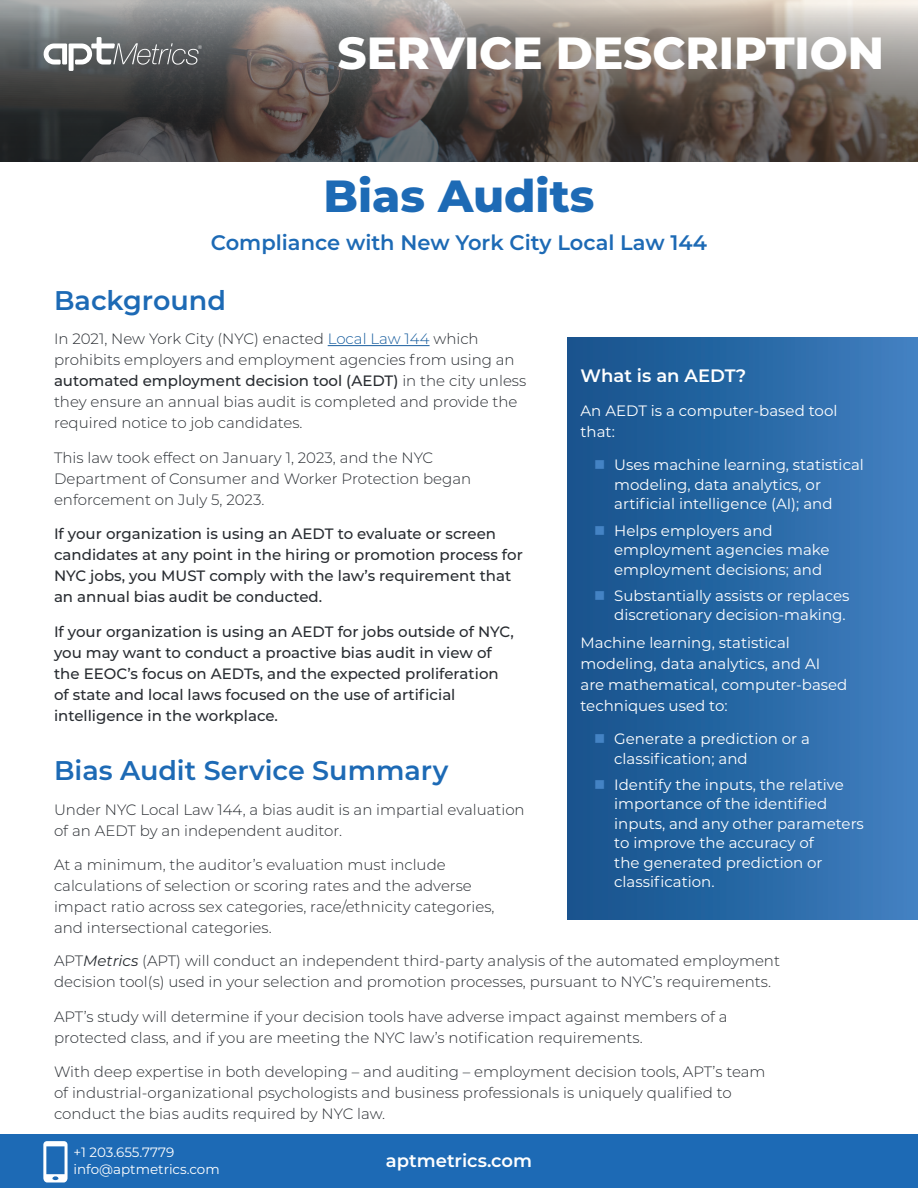
<style>
.page{position:relative;width:918px;height:1188px;background:#fff}
.page>*{position:absolute;margin:0;border:0;box-sizing:border-box;transform-origin:0 0}
.t1{font:800 45px "Montserrat";color:#fff}
.t2{font:800 45px "Montserrat";color:#1d6ab5}
.t3{font:600 27px "Montserrat";color:#1d6ab5}
.t4{font:600 21px "Montserrat";color:#1d6ab5}
.t5{font:600 18px "Montserrat";color:#fff}
.t6{font:300 15px/21px "Montserrat";color:#282c31}
.t7{font:15px/19.5px "Montserrat";color:#fff}
.t8{font:500 15px/21px "Montserrat";color:#282c31}
.t9{font:13.5px/16.2px "Montserrat";color:#fff}
.t10{font:5.4px "Montserrat";color:#fff}
.s1{color:#175d9e}
.s2{font-weight:500}
.s3{font-weight:400;font-style:italic}
</style>
<div class="page">
<div style="left:0;top:1134px;width:918px;height:54px;background:#1d6ab5"></div>
<svg style="left:43px;top:1141px;width:25px;height:41px"></svg>
<svg style="left:0;top:0;width:918px;height:162px;background:#6e6763"></svg>
<svg style="left:43px;top:37px;width:155px;height:34px"></svg>
<hr style="left:328px;top:345px;width:102px;height:1px;background:#175d9e">
<div style="left:567px;top:338px;width:351px;height:582px;background:linear-gradient(to right,#13518b,#4080c0)"></div>
<svg style="left:595px;top:461px;width:9px;height:8px"></svg>
<svg style="left:595px;top:526px;width:9px;height:9px"></svg>
<svg style="left:595px;top:591px;width:9px;height:9px"></svg>
<svg style="left:595px;top:734px;width:9px;height:9px"></svg>
<svg style="left:595px;top:780px;width:9px;height:9px"></svg>
<p class="t10" style="left:198px;top:43px;width:6px">®</p>
<h1 class="t1" style="left:338px;top:20px;width:548px">SERVICE DESCRIPTION</h1>
<h1 class="t2" style="left:324px;top:163px;width:272px">Bias Audits</h1>
<h3 class="t4" style="left:211px;top:227px;width:498px">Compliance with New York City Local Law 144</h3>
<h2 class="t3" style="left:54px;top:281px;width:173px">Background</h2>
<p class="t6" style="left:54px;top:328px;width:474px">In 2021, New York City (NYC) enacted <span class="s1">Local Law 144</span> which prohibits employers and employment agencies from using an <span class="s2">automated employment decision tool (AEDT)</span> in the city unless they ensure an annual bias audit is completed and provide the required notice to job candidates.</p>
<p class="t6" style="left:54px;top:446px;width:419px">This law took effect on January 1, 2023, and the NYC<br>Department of Consumer and Worker Protection began enforcement on July 5, 2023.</p>
<p class="t8" style="left:54px;top:523px;width:470px">If your organization is using an AEDT to evaluate or screen candidates at any point in the hiring or promotion process for NYC jobs, you MUST comply with the law’s requirement that an annual bias audit be conducted.</p>
<p class="t8" style="left:54px;top:620px;width:461px">If your organization is using an AEDT for jobs outside of NYC, you may want to conduct a proactive bias audit in view of the EEOC’s focus on AEDTs, and the expected proliferation of state and local laws focused on the use of artificial intelligence in the workplace.</p>
<h2 class="t3" style="left:54px;top:751px;width:396px">Bias Audit Service Summary</h2>
<p class="t6" style="left:54px;top:798px;width:472px">Under NYC Local Law 144, a bias audit is an impartial evaluation of an AEDT by an independent auditor.</p>
<p class="t6" style="left:54px;top:854px;width:442px">At a minimum, the auditor’s evaluation must include calculations of selection or scoring rates and the adverse impact ratio across sex categories, race/ethnicity categories, and intersectional categories.</p>
<p class="t5" style="left:580px;top:363px;width:167px">What is an AEDT?</p>
<p class="t7" style="left:580px;top:400px;width:258px;line-height:21px">An AEDT is a computer-based tool that:</p>
<p class="t7" style="left:614px;top:455px;width:251px">Uses machine learning, statistical modeling, data analytics, or artificial intelligence (AI); and</p>
<p class="t7" style="left:614px;top:520px;width:217px">Helps employers and employment agencies make employment decisions; and</p>
<p class="t7" style="left:614px;top:585px;width:237px">Substantially assists or replaces discretionary decision-making.</p>
<p class="t7" style="left:580px;top:632px;width:268px;line-height:21px">Machine learning, statistical modeling, data analytics, and AI are mathematical, computer-based techniques used to:</p>
<p class="t7" style="left:614px;top:729px;width:197px">Generate a prediction or a classification; and</p>
<p class="t7" style="left:614px;top:774px;width:251px">Identify the inputs, the relative importance of the identified inputs, and any other parameters to improve the accuracy of<br>the generated prediction or classification.</p>
<p class="t6" style="left:54px;top:950px;width:728px">APT<span class="s3">Metrics</span> (APT) will conduct an independent third-party analysis of the automated employment decision tool(s) used in your selection and promotion processes, pursuant to NYC’s requirements.</p>
<p class="t6" style="left:54px;top:1005px;width:675px">APT’s study will determine if your decision tools have adverse impact against members of a protected class, and if you are meeting the NYC law’s notification requirements.</p>
<p class="t6" style="left:54px;top:1061px;width:713px">With deep expertise in both developing – and auditing – employment decision tools, APT’s team of industrial-organizational psychologists and business professionals is uniquely qualified to conduct the bias audits required by NYC law.</p>
<p class="t9" style="left:74px;top:1144px;width:148px">+1 203.655.7779 info@aptmetrics.com</p>
<p class="t5" style="left:386px;top:1148px;width:148px">aptmetrics.com</p>
</div>
